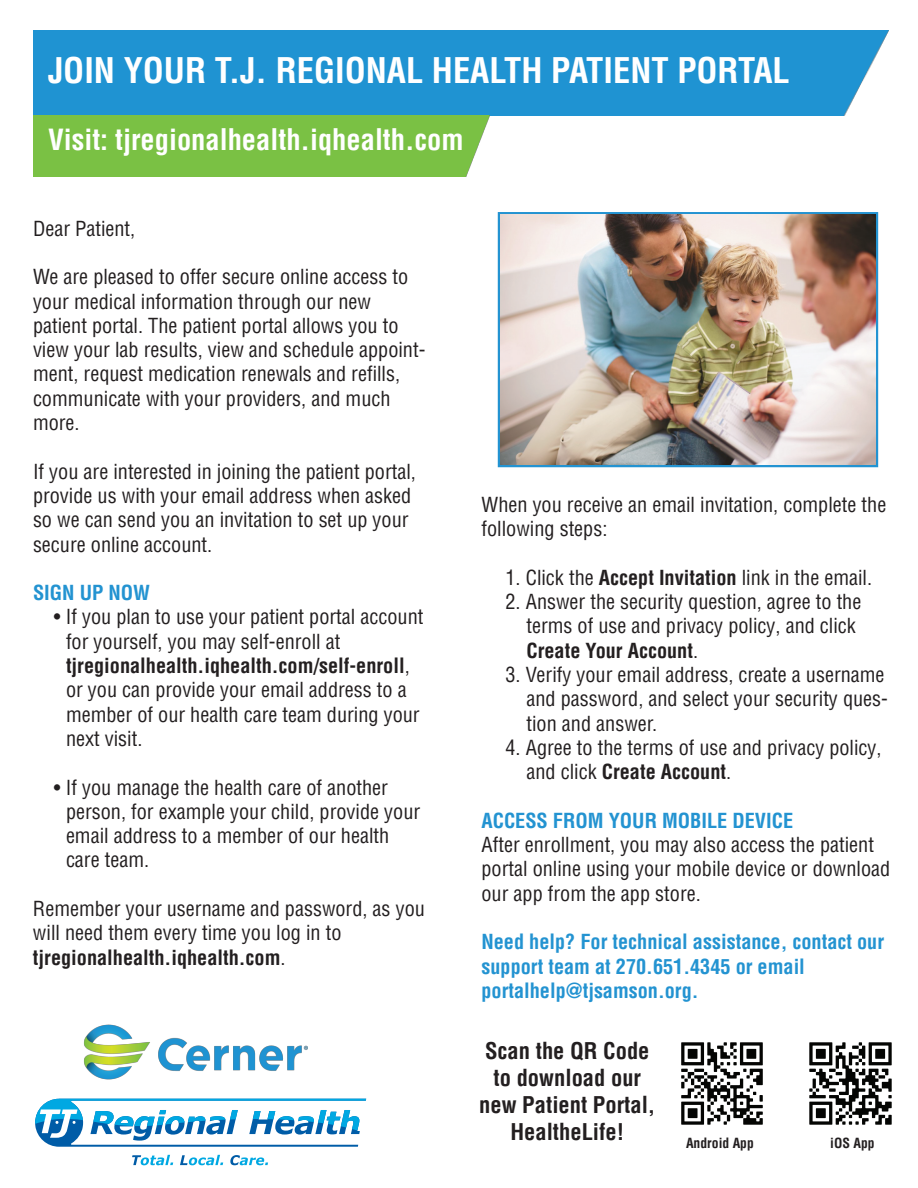
<style>
.page{position:relative;width:918px;height:1188px;background:#fff}
.page>*{position:absolute;margin:0;border:0;box-sizing:border-box;transform-origin:0 0}
.t1{font:700 condensed 34.5px "Helvetica LT Pro";color:#fff}
.t2{font:700 condensed 28.5px "Helvetica LT Pro";color:#fff}
.t3{font:700 condensed 22.5px/27px "Helvetica LT Pro";color:#231f20;text-align:center}
.t4{font:condensed 20.25px/24.3px "Helvetica LT Pro";color:#231f20}
.t5{font:700 condensed 20.25px/24.3px "Helvetica LT Pro";color:#2393d1}
.t6{font:700 condensed 13.65px "Helvetica LT Pro";color:#231f20}
.s1{font-weight:700}
</style>
<div class="page">
<div style="left:33px;top:30px;width:856px;height:85px;background:#1f93d2"></div>
<div style="left:33px;top:115px;width:457px;height:61px;background:#7ac144"></div>
<div style="left:498px;top:212px;width:380px;height:255px;border:4px solid #2393d1"></div>
<img style="left:500px;top:214px;width:376px;height:251px">
<img style="left:84px;top:1025px;width:223px;height:55px">
<svg style="left:132px;top:1155px;width:41px;height:10px"></svg>
<svg style="left:180px;top:1155px;width:43px;height:10px"></svg>
<svg style="left:230px;top:1155px;width:38px;height:10px"></svg>
<svg style="left:35px;top:1099px;width:331px;height:48px"></svg>
<img style="left:681px;top:1042px;width:82px;height:83px">
<img style="left:809px;top:1042px;width:83px;height:83px">
<h1 class="t1" style="left:48px;top:47px;width:743px">JOIN YOUR T.J. REGIONAL HEALTH PATIENT PORTAL</h1>
<h2 class="t2" style="left:48px;top:120px;width:417px">Visit: tjregionalhealth.iqhealth.com</h2>
<p class="t4" style="left:33px;top:216px;width:104px">Dear Patient,</p>
<p class="t4" style="left:33px;top:265px;width:394px">We are pleased to offer secure online access to your medical information through our new patient portal. The patient portal allows you to view your lab results, view and schedule appoint&shy;ment, request medication renewals and refills, communicate with your providers, and much more.</p>
<p class="t4" style="left:33px;top:459px;width:384px">If you are interested in joining the patient portal, provide us with your email address when asked so we can send you an invitation to set up your secure online account.</p>
<p class="t5" style="left:33px;top:580px;width:119px">SIGN UP NOW</p>
<p class="t4" style="left:66px;top:605px;width:359px;text-indent:-12px">• If you plan to use your patient portal account for yourself, you may self-enroll at <span class="s1">tjregionalhealth.iqhealth.com/self-enroll</span>, or you can provide your email address to a member of our health care team during your next visit.</p>
<p class="t4" style="left:66px;top:775px;width:356px;text-indent:-12px">• If you manage the health care of another person, for example your child, provide your email address to a member of our health care team.</p>
<p class="t4" style="left:33px;top:896px;width:393px">Remember your username and password, as you will need them every time you log in to <span class="s1">tjregionalhealth.iqhealth.com</span>.</p>
<p class="t4" style="left:481px;top:492px;width:406px">When you receive an email invitation, complete the following steps:</p>
<p class="t4" style="left:505px;top:565px;width:368px">1. Click the <span class="s1">Accept Invitation</span> link in the email.</p>
<p class="t4" style="left:526px;top:590px;width:336px;text-indent:-21px">2. Answer the security question, agree to the terms of use and privacy policy, and click<br><span class="s1">Create Your Account</span>.</p>
<p class="t4" style="left:526px;top:662px;width:363px;text-indent:-21px">3. Verify your email address, create a username and password, and select your security ques&shy;tion and answer.</p>
<p class="t4" style="left:526px;top:735px;width:357px;text-indent:-21px">4. Agree to the terms of use and privacy policy, and click <span class="s1">Create Account</span>.</p>
<p class="t5" style="left:481px;top:808px;width:313px">ACCESS FROM YOUR MOBILE DEVICE</p>
<p class="t4" style="left:481px;top:833px;width:410px">After enrollment, you may also access the patient portal online using your mobile device or download our app from the app store.</p>
<p class="t5" style="left:481px;top:929px;width:404px">Need help? For technical assistance, contact our support team at 270.651.4345 or email portalhelp@tjsamson.org.</p>
<p class="t3" style="left:479px;top:1037px;width:178px">Scan the QR Code to download our new Patient Portal,<br>HealtheLife!</p>
<p class="t6" style="left:686px;top:1134px;width:69px">Android App</p>
<p class="t6" style="left:830px;top:1134px;width:46px">iOS App</p>
</div>
